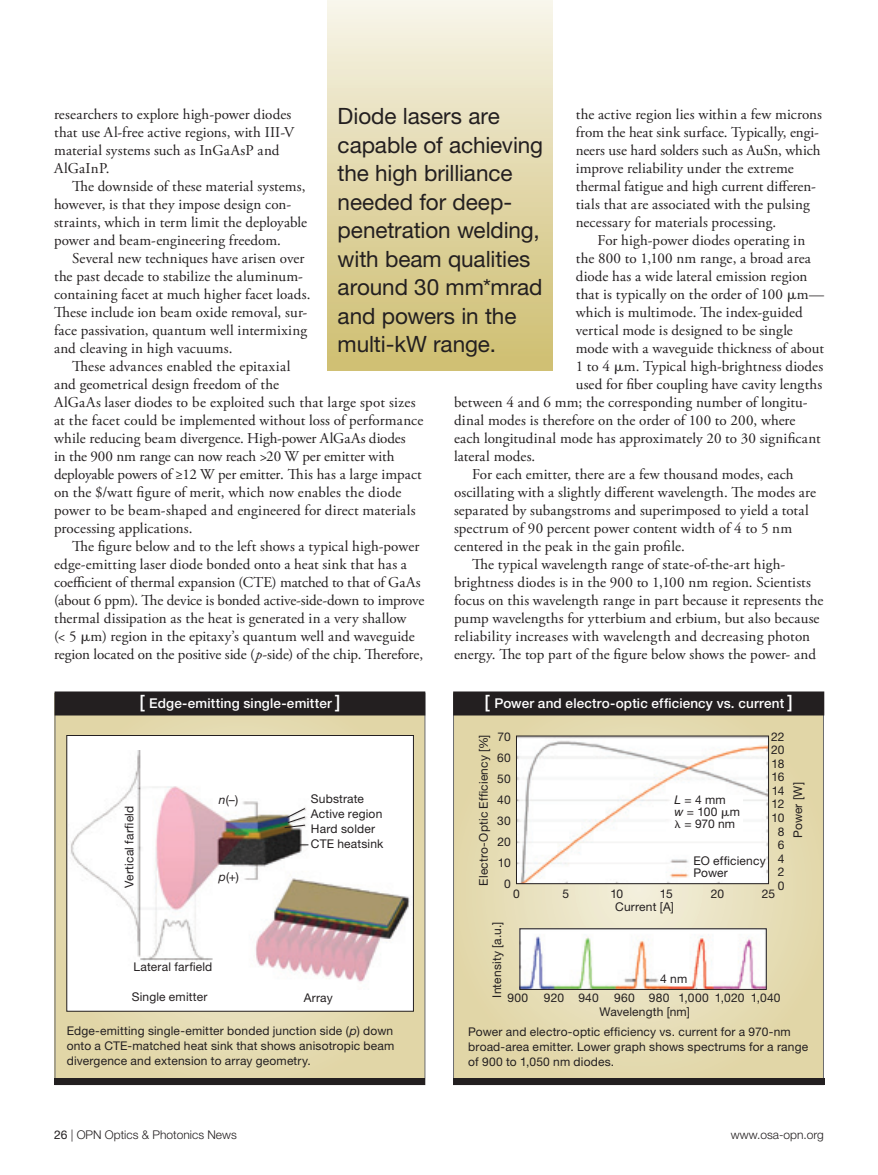
<style>
.page{position:relative;width:878px;height:1175px;background:#fff}
.page>*{position:absolute;margin:0;border:0;box-sizing:border-box;transform-origin:0 0}
.t1{font:22.5px/28.5px "Helvetica Neue LT Std";letter-spacing:-.005em;color:#231f20}
.t2{font:15px/18px "Adobe Garamond Pro";letter-spacing:.005em;color:#231f20}
.t3{font:500 13.5px "Helvetica Neue LT Std";letter-spacing:.01em;color:#fff}
.t4{font:12px/15px "Helvetica Neue LT Std";letter-spacing:.015em;color:#231f20}
.t5{font:300 12px "Helvetica Neue LT Std";color:#231f20}
.t6{font:12px/13.5px "Helvetica Neue LT Std";letter-spacing:-.035em;color:#231f20;text-align:center}
.s1{font-style:italic}
.s2{font-size:18px}
.s3{font-weight:400}
</style>
<div class="page">
<svg style="left:455px;top:715px;width:366px;height:363px;background:#e3d9b0"></svg>
<img style="left:518px;top:738px;width:248px;height:144px">
<div style="left:516px;top:736px;width:252px;height:148px;border:1px solid #231f20"></div>
<div style="left:327px;top:0;width:225px;height:370px;background:linear-gradient(to bottom,#f7f4e9,#cebd6f)"></div>
<svg style="left:57px;top:715px;width:366px;height:363px;background:#ded3a8"></svg>
<div style="left:67px;top:735px;width:346px;height:276px;background:#fff"></div>
<img style="left:70px;top:751px;width:340px;height:231px">
<img style="left:521px;top:930px;width:243px;height:57px">
<div style="left:519px;top:928px;width:247px;height:61px;border:1px solid #231f20"></div>
<div style="left:55px;top:691px;width:370px;height:24px;background:#231f20"></div>
<div style="left:453px;top:691px;width:371px;height:24px;background:#231f20"></div>
<div style="left:453px;top:1078px;width:371px;height:6px;background:#231f20"></div>
<div style="left:55px;top:1078px;width:370px;height:6px;background:#231f20"></div>
<div style="left:674px;top:795px;width:68px;height:39px;background:#fff"></div>
<svg style="left:284px;top:807px;width:22px;height:21px"></svg>
<h1 class="t1" style="left:337px;top:102px;width:207px">Diode lasers are capable of achieving the high brilliance needed for deep&shy;penetration welding, with beam qualities around 30 mm*mrad and powers in the multi-kW range.</h1>
<p class="t2" style="left:54px;top:106px;width:242px">researchers to explore high-power diodes that use Al-free active regions, with III-V material systems such as InGaAsP and AlGaInP.</p>
<p class="t2" style="left:54px;top:178px;width:255px;text-indent:18px">The downside of these material systems, however, is that they impose design con&shy;straints, which in term limit the deployable power and beam-engineering freedom.</p>
<p class="t2" style="left:54px;top:250px;width:258px;text-indent:18px">Several new techniques have arisen over the past decade to stabilize the aluminum&shy;containing facet at much higher facet loads.<br>These include ion beam oxide removal, sur&shy;face passivation, quantum well intermixing and cleaving in high vacuums.</p>
<p class="t2" style="left:54px;top:358px;width:371px;text-indent:18px">These advances enabled the epitaxial<br>and geometrical design freedom of the<br>AlGaAs laser diodes to be exploited such that large spot sizes at the facet could be implemented without loss of performance while reducing beam divergence. High-power AlGaAs diodes<br>in the 900 nm range can now reach &gt;20 W per emitter with deployable powers of ≥12 W per emitter. This has a large impact on the $/watt figure of merit, which now enables the diode power to be beam-shaped and engineered for direct materials processing applications.</p>
<p class="t2" style="left:54px;top:538px;width:372px;text-indent:18px">The figure below and to the left shows a typical high-power edge-emitting laser diode bonded onto a heat sink that has a coefficient of thermal expansion (CTE) matched to that of GaAs (about 6 ppm). The device is bonded active-side-down to improve thermal dissipation as the heat is generated in a very shallow<br>(&lt; 5 m) region in the epitaxy’s quantum well and waveguide region located on the positive side (<span class="s1">p</span>-side) of the chip. Therefore,</p>
<p class="t3" style="left:139px;top:695px;width:203px"><span class="s2">[</span> Edge-emitting single-emitter <span class="s2">]</span></p>
<p class="t3" style="left:484px;top:695px;width:310px"><span class="s2">[</span> Power and electro-optic efficiency vs. current <span class="s2">]</span></p>
<p class="t2" style="left:575px;top:106px;width:248px">the active region lies within a few microns from the heat sink surface. Typically, engi&shy;neers use hard solders such as AuSn, which improve reliability under the extreme thermal fatigue and high current differen&shy;tials that are associated with the pulsing necessary for materials processing.</p>
<p class="t2" style="left:597px;top:232px;width:209px">For high-power diodes operating in</p>
<p class="t2" style="left:575px;top:250px;width:237px">the 800 to 1,100 nm range, a broad area</p>
<p class="t2" style="left:575px;top:268px;width:233px">diode has a wide lateral emission region</p>
<p class="t2" style="left:575px;top:286px;width:250px">that is typically on the order of 100 m—</p>
<p class="t2" style="left:575px;top:304px;width:228px">which is multimode. The index-guided</p>
<p class="t2" style="left:575px;top:322px;width:219px">vertical mode is designed to be single</p>
<p class="t2" style="left:575px;top:340px;width:250px">mode with a waveguide thickness of about</p>
<p class="t2" style="left:575px;top:358px;width:249px">1 to 4 m. Typical high-brightness diodes</p>
<p class="t2" style="left:575px;top:376px;width:248px">used for fiber coupling have cavity lengths</p>
<p class="t2" style="left:454px;top:394px;width:355px">between 4 and 6 mm; the corresponding number of longitu-</p>
<p class="t2" style="left:454px;top:412px;width:343px">dinal modes is therefore on the order of 100 to 200, where</p>
<p class="t2" style="left:454px;top:430px;width:368px">each longitudinal mode has approximately 20 to 30 significant</p>
<p class="t2" style="left:454px;top:448px;width:83px">lateral modes.</p>
<p class="t2" style="left:472px;top:466px;width:323px">For each emitter, there are a few thousand modes, each</p>
<p class="t2" style="left:454px;top:484px;width:364px">oscillating with a slightly different wavelength. The modes are</p>
<p class="t2" style="left:454px;top:502px;width:356px">separated by subangstroms and superimposed to yield a total</p>
<p class="t2" style="left:454px;top:520px;width:340px">spectrum of 90 percent power content width of 4 to 5 nm</p>
<p class="t2" style="left:454px;top:538px;width:232px">centered in the peak in the gain profile.</p>
<p class="t2" style="left:472px;top:556px;width:315px">The typical wavelength range of state-of-the-art high-</p>
<p class="t2" style="left:454px;top:574px;width:358px">brightness diodes is in the 900 to 1,100 nm region. Scientists</p>
<p class="t2" style="left:454px;top:592px;width:371px">focus on this wavelength range in part because it represents the</p>
<p class="t2" style="left:454px;top:610px;width:367px">pump wavelengths for ytterbium and erbium, but also because</p>
<p class="t2" style="left:454px;top:628px;width:357px">reliability increases with wavelength and decreasing photon</p>
<p class="t2" style="left:454px;top:646px;width:363px">energy. The top part of the figure below shows the power- and</p>
<p class="t4" style="left:121px;top:888px;width:83px;rotate:-90deg">Vertical farfield</p>
<p class="t4" style="left:219px;top:792px;width:21px"><span class="s1">n</span>(–)</p>
<p class="t4" style="left:219px;top:868px;width:21px"><span class="s1">p</span>(+)</p>
<p class="t4" style="left:134px;top:958px;width:80px">Lateral farfield</p>
<p class="t4" style="left:132px;top:988px;width:77px">Single emitter</p>
<p class="t4" style="left:311px;top:791px;width:74px">Substrate<br>Active region<br>Hard solder<br>CTE heatsink</p>
<p class="t4" style="left:304px;top:990px;width:30px">Array</p>
<p class="t4" style="left:67px;top:1022px;width:329px;text-align:justify">Edge-emitting single-emitter bonded junction side (<span class="s1">p</span>) down onto a CTE-matched heat sink that shows anisotropic beam divergence and extension to array geometry.</p>
<p class="t4" style="left:497px;top:726px;width:15px;line-height:21px;text-align:center">70<br>60<br>50<br>40<br>30<br>20<br>10<br>0</p>
<p class="t6" style="left:771px;top:729px;width:15px">22<br>20<br>18<br>16<br>14<br>12<br>10<br>8<br>6<br>4<br>2<br>0</p>
<p class="t4" style="left:489px;top:997px;width:77px;rotate:-90deg">Intensity [a.u.]</p>
<p class="t4" style="left:476px;top:885px;width:153px;rotate:-90deg">Electro-Optic Efficiency [%]</p>
<p class="t4" style="left:674px;top:794px;width:67px;line-height:12px"><span class="s1">L</span> = 4 mm<br><span class="s1">w</span> = 100 m</p>
<p class="t4" style="left:674px;top:816px;width:62px">● = 970 nm</p>
<p class="t4" style="left:693px;top:854px;width:74px;line-height:12px">EO efficiency<br>Power</p>
<p class="t4" style="left:513px;top:886px;width:8px">0</p>
<p class="t4" style="left:562px;top:886px;width:8px">5</p>
<p class="t4" style="left:610px;top:886px;width:14px">10</p>
<p class="t4" style="left:660px;top:886px;width:14px">15</p>
<p class="t4" style="left:710px;top:886px;width:15px">20</p>
<p class="t4" style="left:761px;top:886px;width:15px">25</p>
<p class="t4" style="left:615px;top:899px;width:60px">Current [A]</p>
<p class="t4" style="left:660px;top:971px;width:29px">4 nm</p>
<p class="t4" style="left:507px;top:990px;width:22px">900</p>
<p class="t4" style="left:544px;top:990px;width:56px">920 940</p>
<p class="t4" style="left:614px;top:990px;width:168px">960 980 1,000 1,020 1,040</p>
<p class="t4" style="left:599px;top:1004px;width:92px">Wavelength [nm]</p>
<p class="t4" style="left:790px;top:838px;width:58px;rotate:-90deg">Power [W]</p>
<p class="t4" style="left:468px;top:1023px;width:341px">Power and electro-optic efficiency vs. current for a 970-nm broad-area emitter. Lower graph shows spectrums for a range of 900 to 1,050 nm diodes.</p>
<p class="t5" style="left:54px;top:1126px;width:184px"><span class="s3">26</span> | OPN Optics &amp; Photonics News</p>
<p class="t5" style="left:731px;top:1126px;width:94px">www.osa-opn.org</p>
</div>
